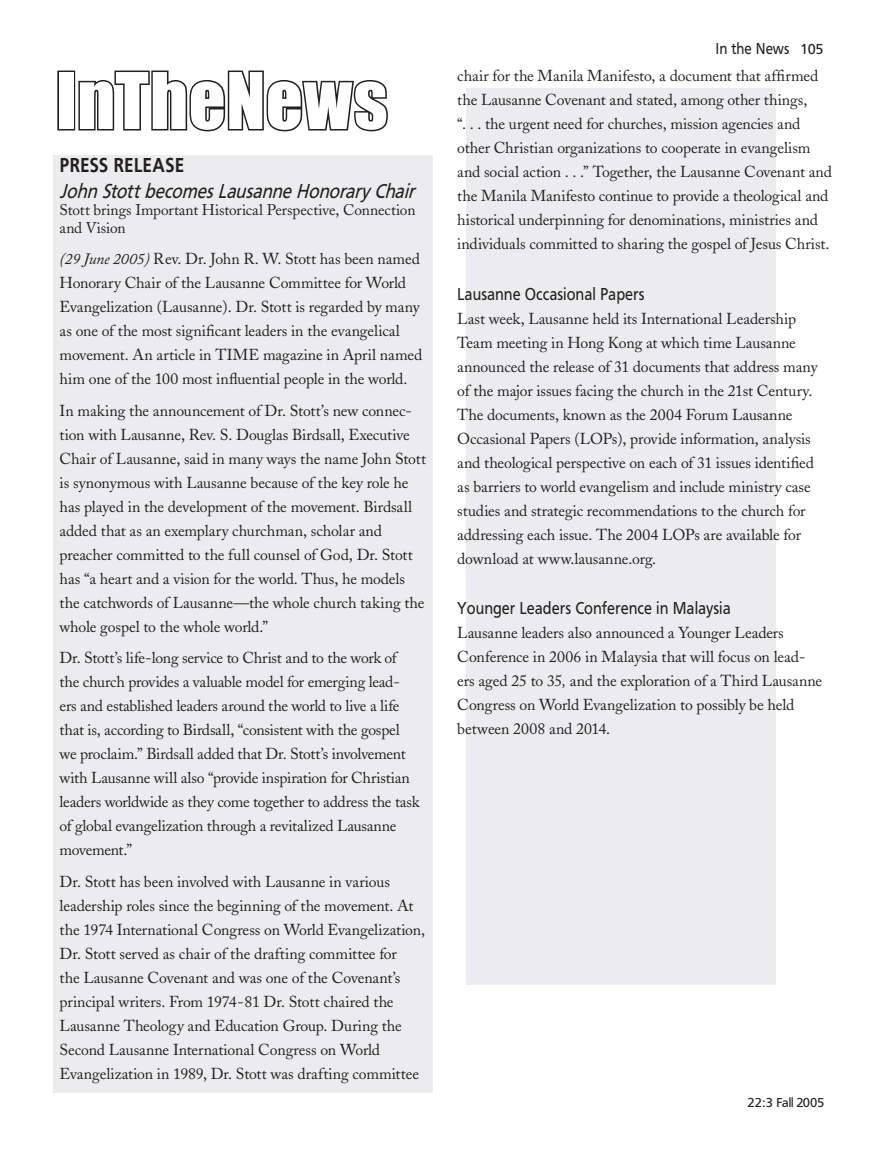
<style>
.page{position:relative;width:891px;height:1161px;background:#fff}
.page>*{position:absolute;margin:0;border:0;box-sizing:border-box;transform-origin:0 0}
.t1{font:72px "Impact";letter-spacing:.01em;color:#fff}
.t2{font:italic condensed 21px "Frutiger";letter-spacing:-.005em;color:#231f20}
.t3{font:700 condensed 21px "Frutiger";color:#231f20}
.t4{font:18px "Frutiger Condensed";color:#231f20}
.t5{font:16.5px "Frutiger Condensed";color:#231f20}
.t6{font:15.75px/24px "Adobe Caslon";letter-spacing:-.005em;color:#231f20}
.t7{font:15.3px/17.2px "Adobe Caslon";letter-spacing:-.005em;color:#231f20}
.t8{font:15px "Frutiger";color:#231f20}
.t9{font:13.5px "Frutiger";letter-spacing:-.05em;color:#231f20}
.s1{font-style:italic}
</style>
<div class="page">
<div style="left:53px;top:155px;width:380px;height:937px;background:#ececee"></div>
<div style="left:57px;top:71px;width:18px;height:60px;border:3px solid #231f20"></div>
<svg style="left:78px;top:70px;width:310px;height:62px"></svg>
<div style="left:466px;top:88px;width:310px;height:896px;background:#ececee"></div>
<p class="t5" style="left:716px;top:39px;width:75px">In the News</p>
<p class="t8" style="left:800px;top:41px;width:25px">105</p>
<h1 class="t1" style="left:56px;top:56px;width:333px">InTheNews</h1>
<p class="t6" style="left:457px;top:64px;width:376px">chair for the Manila Manifesto, a document that affirmed the Lausanne Covenant and stated, among other things,<br>“. . . the urgent need for churches, mission agencies and other Christian organizations to cooperate in evangelism and social action . . .” Together, the Lausanne Covenant and the Manila Manifesto continue to provide a theological and historical underpinning for denominations, ministries and individuals committed to sharing the gospel of Jesus Christ.</p>
<p class="t4" style="left:457px;top:283px;width:189px">Lausanne Occasional Papers</p>
<p class="t6" style="left:457px;top:307px;width:362px">Last week, Lausanne held its International Leadership Team meeting in Hong Kong at which time Lausanne announced the release of 31 documents that address many of the major issues facing the church in the 21st Century.<br>The documents, known as the 2004 Forum Lausanne Occasional Papers (LOPs), provide information, analysis and theological perspective on each of 31 issues identified as barriers to world evangelism and include ministry case studies and strategic recommendations to the church for addressing each issue. The 2004 LOPs are available for download at www.lausanne.org.</p>
<p class="t4" style="left:457px;top:598px;width:275px">Younger Leaders Conference in Malaysia</p>
<p class="t6" style="left:457px;top:621px;width:367px">Lausanne leaders also announced a Younger Leaders Conference in 2006 in Malaysia that will focus on lead&shy;ers aged 25 to 35<span class="s1">,</span> and the exploration of a Third Lausanne Congress on World Evangelization to possibly be held between 2008 and 2014.</p>
<h2 class="t3" style="left:60px;top:153px;width:126px">PRESS RELEASE</h2>
<h2 class="t2" style="left:60px;top:179px;width:356px">John Stott becomes Lausanne Honorary Chair</h2>
<p class="t7" style="left:60px;top:202px;width:357px">Stott brings Important Historical Perspective, Connection and Vision</p>
<p class="t6" style="left:60px;top:247px;width:364px"><span class="s1">(29 June 2005)</span> Rev. Dr. John R. W. Stott has been named Honorary Chair of the Lausanne Committee for World Evangelization (Lausanne). Dr. Stott is regarded by many as one of the most significant leaders in the evangelical movement. An article in TIME magazine in April named him one of the 100 most influential people in the world.</p>
<p class="t6" style="left:60px;top:399px;width:368px">In making the announcement of Dr. Stott’s new connec&shy;tion with Lausanne, Rev. S. Douglas Birdsall, Executive Chair of Lausanne, said in many ways the name John Stott is synonymous with Lausanne because of the key role he has played in the development of the movement. Birdsall added that as an exemplary churchman, scholar and preacher committed to the full counsel of God, Dr. Stott has “a heart and a vision for the world. Thus, he models the catchwords of Lausanne—the whole church taking the whole gospel to the whole world.”</p>
<p class="t6" style="left:60px;top:646px;width:361px">Dr. Stott’s life-long service to Christ and to the work of the church provides a valuable model for emerging lead&shy;ers and established leaders around the world to live a life that is, according to Birdsall, “consistent with the gospel we proclaim.” Birdsall added that Dr. Stott’s involvement with Lausanne will also “provide inspiration for Christian leaders worldwide as they come together to address the task of global evangelization through a revitalized Lausanne movement.”</p>
<p class="t6" style="left:60px;top:870px;width:367px">Dr. Stott has been involved with Lausanne in various leadership roles since the beginning of the movement. At the 1974 International Congress on World Evangelization, Dr. Stott served as chair of the drafting committee for<br>the Lausanne Covenant and was one of the Covenant’s principal writers. From 1974-81 Dr. Stott chaired the Lausanne Theology and Education Group. During the Second Lausanne International Congress on World Evangelization in 1989, Dr. Stott was drafting committee</p>
<p class="t9" style="left:747px;top:1095px;width:79px">22:3 Fall 2005</p>
</div>
